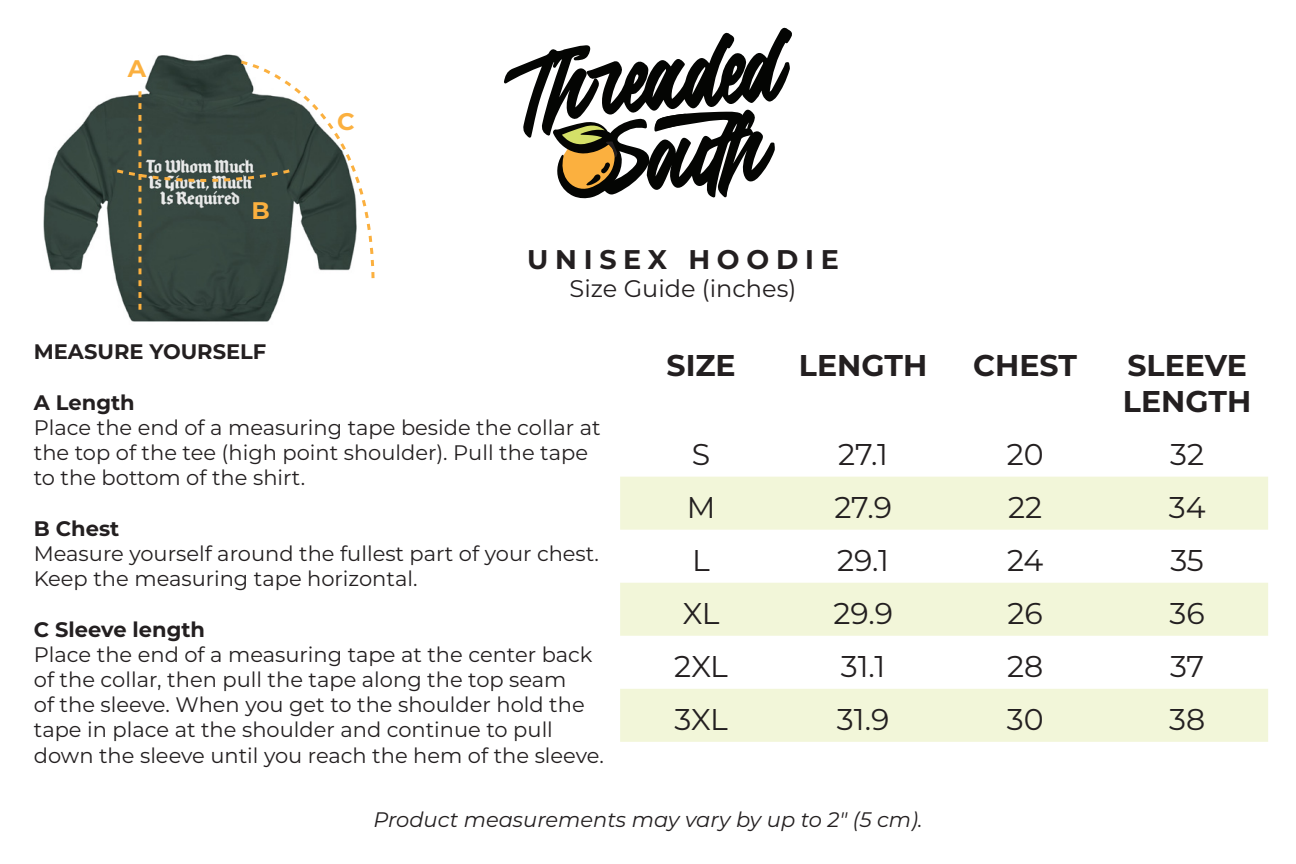
<style>
.page{position:relative;width:1296px;height:864px;background:#fff}
.page>*{position:absolute;margin:0;border:0;box-sizing:border-box;transform-origin:0 0}
.t1{font:30px "Montserrat";letter-spacing:.13em;color:#231f20}
.t2{font:700 30px/36px "Montserrat";color:#231f20}
.t3{font:700 27px "Montserrat";letter-spacing:.25em;color:#231f20}
.t4{font:24px "Montserrat";color:#231f20}
.t5{font:700 24px "Montserrat";color:#fbb03f}
.t6{font:21px/25.2px "Montserrat";color:#231f20}
.t7{font:700 21px "Montserrat";color:#231f20}
.t8{font:italic 21px "Montserrat";color:#231f20}
</style>
<div class="page">
<img style="left:43px;top:54px;width:231px;height:268px">
<svg style="left:504px;top:28px;width:288px;height:171px"></svg>
<svg style="left:620px;top:477px;width:648px;height:265px;fill:#f2f6d9"></svg>
<svg style="left:114px;top:59px;width:261px;height:251px"></svg>
<p class="t5" style="left:128px;top:52px;width:20px">A</p>
<p class="t5" style="left:252px;top:193px;width:20px">B</p>
<p class="t5" style="left:337px;top:104px;width:19px">C</p>
<p class="t3" style="left:527px;top:240px;width:313px">UNISEX HOODIE</p>
<p class="t4" style="left:570px;top:272px;width:228px">Size Guide (inches)</p>
<p class="t7" style="left:34px;top:337px;width:234px">MEASURE YOURSELF</p>
<p class="t7" style="left:34px;top:387px;width:102px">A Length</p>
<p class="t6" style="left:34px;top:414px;width:568px">Place the end of a measuring tape beside the collar at the top of the tee (high point shoulder). Pull the tape to the bottom of the shirt.</p>
<p class="t7" style="left:34px;top:513px;width:87px">B Chest</p>
<p class="t6" style="left:34px;top:540px;width:567px">Measure yourself around the fullest part of your chest.<br>Keep the measuring tape horizontal.</p>
<p class="t7" style="left:34px;top:614px;width:173px">C Sleeve length</p>
<p class="t6" style="left:34px;top:641px;width:572px">Place the end of a measuring tape at the center back of the collar, then pull the tape along the top seam<br>of the sleeve. When you get to the shoulder hold the tape in place at the shoulder and continue to pull down the sleeve until you reach the hem of the sleeve.</p>
<p class="t2" style="left:667px;top:345px;width:71px">SIZE</p>
<p class="t2" style="left:799px;top:345px;width:130px">LENGTH</p>
<p class="t2" style="left:973px;top:345px;width:105px">CHEST</p>
<p class="t2" style="left:1123px;top:345px;width:130px">SLEEVE<br>LENGTH</p>
<p class="t1" style="left:692px;top:433px;width:20px">S</p>
<p class="t1" style="left:838px;top:433px;width:51px">27.1</p>
<p class="t1" style="left:1007px;top:433px;width:38px">20</p>
<p class="t1" style="left:1170px;top:433px;width:35px">32</p>
<p class="t1" style="left:687px;top:486px;width:30px">M</p>
<p class="t1" style="left:834px;top:486px;width:59px">27.9</p>
<p class="t1" style="left:1008px;top:486px;width:36px">22</p>
<p class="t1" style="left:1169px;top:486px;width:38px">34</p>
<p class="t1" style="left:692px;top:539px;width:19px">L</p>
<p class="t1" style="left:837px;top:539px;width:53px">29.1</p>
<p class="t1" style="left:1007px;top:539px;width:38px">24</p>
<p class="t1" style="left:1170px;top:539px;width:35px">35</p>
<p class="t1" style="left:683px;top:592px;width:38px">XL</p>
<p class="t1" style="left:833px;top:592px;width:61px">29.9</p>
<p class="t1" style="left:1008px;top:592px;width:37px">26</p>
<p class="t1" style="left:1170px;top:592px;width:37px">36</p>
<p class="t1" style="left:674px;top:646px;width:55px">2XL</p>
<p class="t1" style="left:841px;top:646px;width:46px">31.1</p>
<p class="t1" style="left:1007px;top:646px;width:38px">28</p>
<p class="t1" style="left:1170px;top:646px;width:36px">37</p>
<p class="t1" style="left:675px;top:699px;width:55px">3XL</p>
<p class="t1" style="left:837px;top:699px;width:54px">31.9</p>
<p class="t1" style="left:1007px;top:699px;width:38px">30</p>
<p class="t1" style="left:1169px;top:699px;width:38px">38</p>
<p class="t8" style="left:373px;top:805px;width:551px">Product measurements may vary by up to 2″ (5 cm).</p>
</div>
